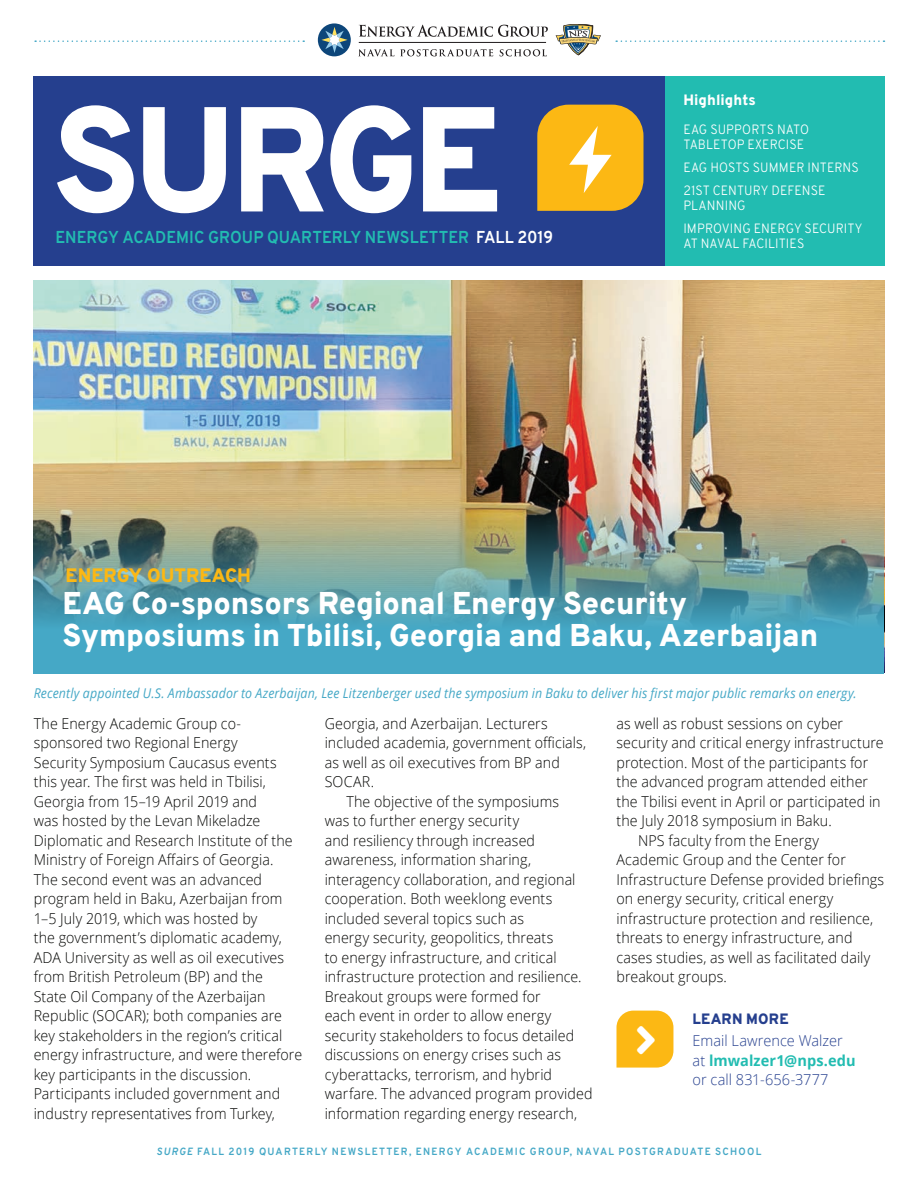
<style>
.page{position:relative;width:918px;height:1188px;background:#fff}
.page>*{position:absolute;margin:0;border:0;box-sizing:border-box;transform-origin:0 0}
.t1{font:800 149.1px "Overpass";letter-spacing:-.04em;color:#fff;scale:.95 1}
.Article_Title{font:800 31.5px/31.5px "Overpass";letter-spacing:-.005em;color:#fff}
.Article_Section{font:800 19.5px "Overpass";color:#fcb814}
.t2{font:700 17.25px "Overpass";color:#22bcb1;scale:.93 1}
.t3{font:300 15px/19.5px "Open Sans";letter-spacing:.005em;color:#040503;scale:.95 1}
.t4{font:300 15px/19.5px "Open Sans";letter-spacing:.005em;color:#253f8e}
.t5{font:800 15px "Overpass";letter-spacing:.005em;color:#fff}
.t6{font:800 15px "Overpass";letter-spacing:.01em;color:#253f8e}
.t7{font:italic 13.5px "Open Sans";letter-spacing:.01em;color:#45a8c6;scale:.92 1}
.t8{font:300 13.5px/15px "Overpass";letter-spacing:.005em;color:#fff;scale:.92 1}
.t9{font:700 10.5px "Overpass";letter-spacing:.125em;color:#45a8c6;scale:.95 1}
.s1{color:#fff}
.s2{font-weight:700;color:#22bcb1}
.s3{font-style:italic}
</style>
<div class="page">
<div style="left:665px;top:76px;width:219px;height:190px;background:#22bcb1"></div>
<div style="left:34px;top:76px;width:631px;height:190px;background:#253f8e"></div>
<svg style="left:537px;top:105px;width:107px;height:106px"></svg>
<svg style="left:318px;top:23px;width:33px;height:33px"></svg>
<div style="left:319px;top:25px;width:30px;height:30px;background:#0d467a;border-radius:50%"></div>
<svg style="left:321px;top:27px;width:27px;height:26px"></svg>
<svg style="left:359px;top:49px;width:134px;height:7px"></svg>
<svg style="left:500px;top:49px;width:47px;height:7px"></svg>
<svg style="left:359px;top:25px;width:189px;height:18px"></svg>
<svg style="left:556px;top:24px;width:45px;height:31px"></svg>
<svg style="left:35px;top:40px;width:269px;height:2px"></svg>
<svg style="left:616px;top:40px;width:269px;height:2px"></svg>
<img style="left:34px;top:280px;width:850px;height:139px">
<img style="left:34px;top:419px;width:850px;height:255px">
<svg style="left:616px;top:1011px;width:57px;height:57px"></svg>
<p class="t1" style="left:52px;top:53px;width:476px">SURGE</p>
<p class="t2" style="left:55px;top:225px;width:537px">ENERGY ACADEMIC GROUP QUARTERLY NEWSLETTER <span class="s1">FALL 2019</span></p>
<p class="Article_Section" style="left:66px;top:561px;width:187px">ENERGY OUTREACH</p>
<p class="t5" style="left:683px;top:90px;width:74px">Highlights</p>
<p class="t8" style="left:683px;top:122px;width:138px">EAG SUPPORTS NATO<br>TABLETOP EXERCISE</p>
<p class="t8" style="left:683px;top:160px;width:192px">EAG HOSTS SUMMER INTERNS</p>
<p class="t8" style="left:683px;top:183px;width:156px">21ST CENTURY DEFENSE<br>PLANNING</p>
<p class="t8" style="left:683px;top:221px;width:196px">IMPROVING ENERGY SECURITY<br>AT NAVAL FACILITIES</p>
<p class="Article_Title" style="left:63px;top:588px;width:757px">EAG Co-sponsors Regional Energy Security<br>Symposiums in Tbilisi, Georgia and Baku, Azerbaijan</p>
<p class="t7" style="left:34px;top:684px;width:896px">Recently appointed U.S. Ambassador to Azerbaijan, Lee Litzenberger used the symposium in Baku to deliver his first major public remarks on energy.</p>
<p class="t3" style="left:34px;top:713px;width:284px">The Energy Academic Group co&shy;sponsored two Regional Energy<br>Security Symposium Caucasus events this year. The first was held in Tbilisi, Georgia from 15–19 April 2019 and<br>was hosted by the Levan Mikeladze Diplomatic and Research Institute of the Ministry of Foreign Affairs of Georgia.<br>The second event was an advanced program held in Baku, Azerbaijan from 1–5 July 2019, which was hosted by<br>the government’s diplomatic academy, ADA University as well as oil executives from British Petroleum (BP) and the<br>State Oil Company of the Azerbaijan Republic (SOCAR); both companies are key stakeholders in the region’s critical energy infrastructure, and were therefore key participants in the discussion.<br>Participants included government and industry representatives from Turkey,</p>
<p class="t3" style="left:325px;top:713px;width:236px">Georgia, and Azerbaijan. Lecturers</p>
<p class="t3" style="left:325px;top:733px;width:277px">included academia, government officials,</p>
<p class="t3" style="left:325px;top:752px;width:249px">as well as oil executives from BP and</p>
<p class="t3" style="left:325px;top:772px;width:54px">SOCAR.</p>
<p class="t3" style="left:346px;top:791px;width:225px">The objective of the symposiums</p>
<p class="t3" style="left:325px;top:811px;width:206px">was to further energy security</p>
<p class="t3" style="left:325px;top:830px;width:223px">and resiliency through increased</p>
<p class="t3" style="left:325px;top:850px;width:219px">awareness, information sharing,</p>
<p class="t3" style="left:325px;top:869px;width:265px">interagency collaboration, and regional</p>
<p class="t3" style="left:325px;top:889px;width:241px">cooperation. Both weeklong events</p>
<p class="t3" style="left:325px;top:908px;width:211px">included several topics such as</p>
<p class="t3" style="left:325px;top:928px;width:242px">energy security, geopolitics, threats</p>
<p class="t3" style="left:325px;top:947px;width:246px">to energy infrastructure, and critical</p>
<p class="t3" style="left:325px;top:967px;width:272px">infrastructure protection and resilience.</p>
<p class="t3" style="left:325px;top:986px;width:229px">Breakout groups were formed for</p>
<p class="t3" style="left:325px;top:1006px;width:240px">each event in order to allow energy</p>
<p class="t3" style="left:325px;top:1025px;width:264px">security stakeholders to focus detailed</p>
<p class="t3" style="left:325px;top:1045px;width:250px">discussions on energy crises such as</p>
<p class="t3" style="left:325px;top:1064px;width:241px">cyberattacks, terrorism, and hybrid</p>
<p class="t3" style="left:325px;top:1084px;width:283px">warfare. The advanced program provided</p>
<p class="t3" style="left:325px;top:1103px;width:267px">information regarding energy research,</p>
<p class="t3" style="left:617px;top:713px;width:240px">as well as robust sessions on cyber</p>
<p class="t3" style="left:617px;top:733px;width:283px">security and critical energy infrastructure</p>
<p class="t3" style="left:617px;top:752px;width:267px">protection. Most of the participants for</p>
<p class="t3" style="left:617px;top:772px;width:266px">the advanced program attended either</p>
<p class="t3" style="left:617px;top:791px;width:280px">the Tbilisi event in April or participated in</p>
<p class="t3" style="left:617px;top:811px;width:228px">the July 2018 symposium in Baku.</p>
<p class="t3" style="left:638px;top:830px;width:192px">NPS faculty from the Energy</p>
<p class="t3" style="left:616px;top:850px;width:243px">Academic Group and the Center for</p>
<p class="t3" style="left:616px;top:869px;width:283px">Infrastructure Defense provided briefings</p>
<p class="t3" style="left:616px;top:889px;width:230px">on energy security, critical energy</p>
<p class="t3" style="left:616px;top:908px;width:272px">infrastructure protection and resilience,</p>
<p class="t3" style="left:616px;top:928px;width:250px">threats to energy infrastructure, and</p>
<p class="t3" style="left:616px;top:947px;width:269px">cases studies, as well as facilitated daily</p>
<p class="t3" style="left:616px;top:967px;width:118px">breakout groups.</p>
<p class="t6" style="left:693px;top:1008px;width:98px">LEARN MORE</p>
<p class="t4" style="left:693px;top:1030px;width:165px">Email Lawrence Walzer at <span class="s2">lmwalzer1@nps.edu </span>or call 831-656-3777</p>
<p class="t9" style="left:157px;top:1144px;width:638px"><span class="s3">SURGE</span> FALL 2019 QUARTERLY NEWSLETTER, ENERGY ACADEMIC GROUP, NAVAL POSTGRADUATE SCHOOL</p>
</div>
